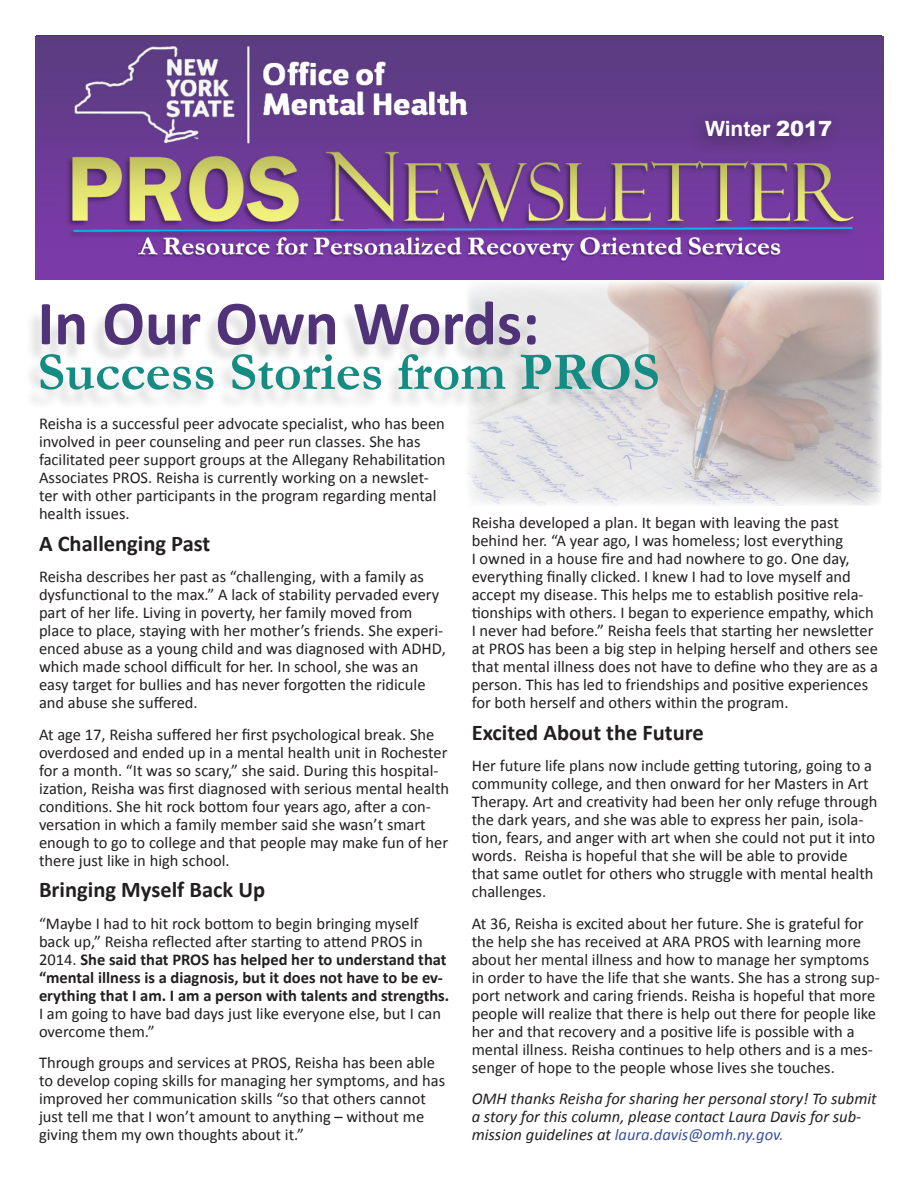
<style>
.page{position:relative;width:918px;height:1188px;background:#fff}
.page>*{position:absolute;margin:0;border:0;box-sizing:border-box;transform-origin:0 0}
.t1{font:700 63px "Calibri";color:#503278}
.t2{font:700 54px "Garamond";color:#148c83}
.t3{font:700 22.5px "Calibri";color:#231f20}
.t4{font:700 21px "Arial";color:#fff}
.t5{font:16.5px/18px "Calibri";color:#231f20}
.t6{font:italic 16.5px/18px "Calibri";color:#231f20}
.s1{font-weight:900}
.s2{font-weight:700}
.s3{color:#3a53a3}
</style>
<div class="page">
<img style="left:468px;top:281px;width:414px;height:225px">
<img style="left:36px;top:36px;width:848px;height:244px">
<div style="left:688px;top:110px;width:154px;height:46px;background:#231f20;opacity:.55"></div>
<div style="left:24px;top:306px;width:633px;height:104px;background:#231f20;opacity:.15"></div>
<p class="t4" style="left:705px;top:115px;width:129px">Winter <span class="s1">2017</span></p>
<p class="t1" style="left:38px;top:283px;width:503px">In Our Own Words:</p>
<p class="t2" style="left:38px;top:335px;width:624px">Success Stories from PROS</p>
<p class="t5" style="left:39px;top:415px;width:408px">Reisha is a successful peer advocate specialist, who has been involved in peer counseling and peer run classes. She has facilitated peer support groups at the Allegany Rehabilitation Associates PROS. Reisha is currently working on a newslet&shy;ter with other participants in the program regarding mental health issues.</p>
<p class="t3" style="left:39px;top:529px;width:173px">A Challenging Past</p>
<p class="t5" style="left:39px;top:568px;width:408px">Reisha describes her past as “challenging, with a family as dysfunctional to the max.” A lack of stability pervaded every part of her life. Living in poverty, her family moved from place to place, staying with her mother’s friends. She experi&shy;enced abuse as a young child and was diagnosed with ADHD, which made school difficult for her. In school, she was an easy target for bullies and has never forgotten the ridicule and abuse she suffered.</p>
<p class="t5" style="left:39px;top:726px;width:412px">At age 17, Reisha suffered her first psychological break. She overdosed and ended up in a mental health unit in Rochester for a month. “It was so scary,” she said. During this hospital&shy;ization, Reisha was first diagnosed with serious mental health conditions. She hit rock bottom four years ago, after a con&shy;versation in which a family member said she wasn’t smart enough to go to college and that people may make fun of her there just like in high school.</p>
<p class="t3" style="left:39px;top:876px;width:228px">Bringing Myself Back Up</p>
<p class="t5" style="left:39px;top:915px;width:412px">“Maybe I had to hit rock bottom to begin bringing myself back up,” Reisha reflected after starting to attend PROS in 2014. <span class="s2">She said that PROS has helped her to understand that “mental illness is a diagnosis, but it does not have to be ev&shy;erything that I am. I am a person with talents and strengths.<br></span>I am going to have bad days just like everyone else, but I can overcome them.”</p>
<p class="t5" style="left:39px;top:1054px;width:408px">Through groups and services at PROS, Reisha has been able to develop coping skills for managing her symptoms, and has improved her communication skills “so that others cannot just tell me that I won’t amount to anything – without me giving them my own thoughts about it.”</p>
<p class="t5" style="left:472px;top:514px;width:408px">Reisha developed a plan. It began with leaving the past behind her. “A year ago, I was homeless; lost everything<br>I owned in a house fire and had nowhere to go. One day, everything finally clicked. I knew I had to love myself and accept my disease. This helps me to establish positive rela&shy;tionships with others. I began to experience empathy, which I never had before.” Reisha feels that starting her newsletter at PROS has been a big step in helping herself and others see that mental illness does not have to define who they are as a person. This has led to friendships and positive experiences for both herself and others within the program.</p>
<p class="t3" style="left:472px;top:718px;width:234px">Excited About the Future</p>
<p class="t5" style="left:472px;top:757px;width:407px">Her future life plans now include getting tutoring, going to a community college, and then onward for her Masters in Art Therapy. Art and creativity had been her only refuge through the dark years, and she was able to express her pain, isola&shy;tion, fears, and anger with art when she could not put it into words. Reisha is hopeful that she will be able to provide that same outlet for others who struggle with mental health challenges.</p>
<p class="t5" style="left:472px;top:914px;width:410px">At 36, Reisha is excited about her future. She is grateful for the help she has received at ARA PROS with learning more about her mental illness and how to manage her symptoms in order to have the life that she wants. She has a strong sup&shy;port network and caring friends. Reisha is hopeful that more people will realize that there is help out there for people like her and that recovery and a positive life is possible with a mental illness. Reisha continues to help others and is a mes&shy;senger of hope to the people whose lives she touches.</p>
<p class="t6" style="left:472px;top:1089px;width:407px">OMH thanks Reisha for sharing her personal story! To submit a story for this column, please contact Laura Davis for sub&shy;mission guidelines at <span class="s3">laura.davis@omh.ny.gov.</span></p>
</div>
